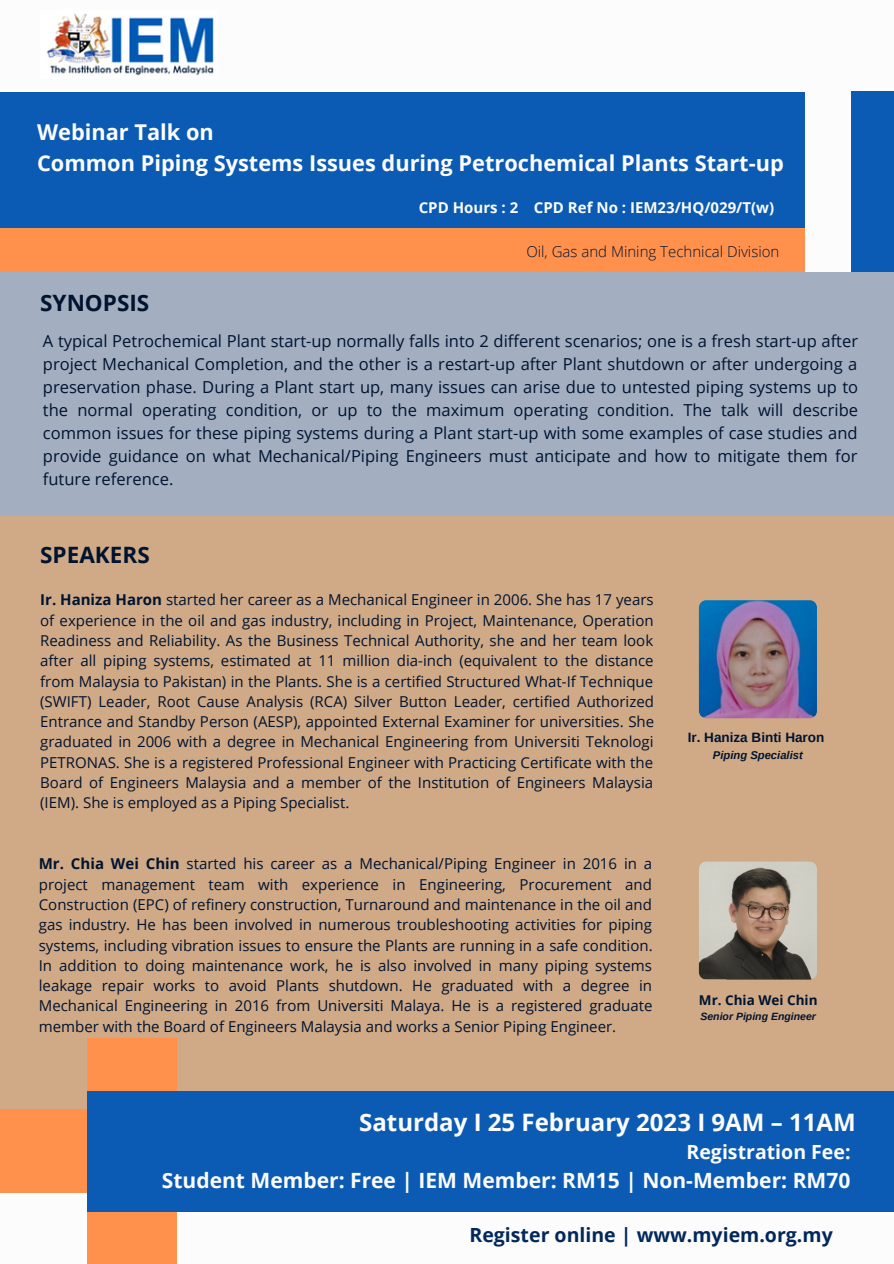
<style>
.page{position:relative;width:894px;height:1264px;background:#fff}
.page>*{position:absolute;margin:0;border:0;box-sizing:border-box;transform-origin:0 0}
.t1{font:700 24px "Open Sans";color:#fcfcfc}
.t2{font:700 22.5px "Open Sans";color:#001430}
.t3{font:700 21.75px/30.5px "Open Sans";color:#fcfcfc}
.t4{font:700 21px "Open Sans";color:#fcfcfc}
.t5{font:700 19.5px "Open Sans";color:#02285b}
.t6{font:700 19.5px "Open Sans";color:#fcfcfc}
.t7{font:16.5px/23px "Open Sans";color:#001430;text-align:justify}
.t8{font:15px/20.2px "Open Sans";color:#001430;text-align:justify}
.t9{font:700 15px "Open Sans";color:#fcfcfc}
.t10{font:300 15px "Open Sans";color:#001430}
.t11{font:700 13.5px "Arimo";color:#001430}
.t12{font:700 13.5px "Open Sans";color:#001430}
.t13{font:italic 700 11.25px "Arimo";color:#001430}
.t14{font:italic 700 10.5px "Arimo";color:#001430}
.s1{font-weight:700}
</style>
<div class="page">
<div style="left:87px;top:1180px;width:89px;height:83px;background:#ff914d"></div>
<div style="left:850px;top:92px;width:43px;height:191px;background:#0b5bb4"></div>
<div style="left:0;top:92px;width:805px;height:139px;background:#0b5bb4"></div>
<div style="left:0;top:228px;width:804px;height:52px;background:#ff914d"></div>
<div style="left:0;top:272px;width:893px;height:378px;background:#a3aec1"></div>
<div style="left:0;top:516px;width:893px;height:609px;background:#d0a986"></div>
<div style="left:87px;top:1038px;width:89px;height:94px;background:#ff914d"></div>
<img style="left:46px;top:13px;width:168px;height:63px">
<div style="left:0;top:1109px;width:89px;height:83px;background:#ff914d"></div>
<img style="left:698px;top:600px;width:118px;height:118px;border-radius:7px">
<div style="left:87px;top:1091px;width:806px;height:120px;background:#0b5bb4"></div>
<img style="left:698px;top:861px;width:118px;height:118px;border-radius:7px">
<h3 class="t3" style="left:37px;top:116px;width:748px">Webinar Talk on<br>Common Piping Systems Issues during Petrochemical Plants Start-up</h3>
<p class="t9" style="left:418px;top:197px;width:357px">CPD Hours : 2 CPD Ref No : IEM23/HQ/029/T(w)</p>
<h2 class="t2" style="left:40px;top:287px;width:110px">SYNOPSIS</h2>
<p class="t10" style="left:526px;top:240px;width:254px">Oil, Gas and Mining Technical Division</p>
<p class="t7" style="left:43px;top:329px;width:816px">A typical Petrochemical Plant start-up normally falls into 2 different scenarios; one is a fresh start-up after project Mechanical Completion, and the other is a restart-up after Plant shutdown or after undergoing a preservation phase. During a Plant start up, many issues can arise due to untested piping systems up to the normal operating condition, or up to the maximum operating condition. The talk will describe common issues for these piping systems during a Plant start-up with some examples of case studies and provide guidance on what Mechanical/Piping Engineers must anticipate and how to mitigate them for future reference.</p>
<h2 class="t2" style="left:40px;top:539px;width:111px">SPEAKERS</h2>
<p class="t8" style="left:40px;top:589px;width:615px"><span class="s1">Ir. Haniza Haron</span> started her career as a Mechanical Engineer in 2006. She has 17 years of experience in the oil and gas industry, including in Project, Maintenance, Operation Readiness and Reliability. As the Business Technical Authority, she and her team look after all piping systems, estimated at 11 million dia-inch (equivalent to the distance from Malaysia to Pakistan) in the Plants. She is a certified Structured What-If Technique (SWIFT) Leader, Root Cause Analysis (RCA) Silver Button Leader, certified Authorized Entrance and Standby Person (AESP), appointed External Examiner for universities. She graduated in 2006 with a degree in Mechanical Engineering from Universiti Teknologi PETRONAS. She is a registered Professional Engineer with Practicing Certificate with the Board of Engineers Malaysia and a member of the Institution of Engineers Malaysia (IEM). She is employed as a Piping Specialist.</p>
<p class="t8" style="left:39px;top:853px;width:615px"><span class="s1">Mr. Chia Wei Chin</span> started his career as a Mechanical/Piping Engineer in 2016 in a project management team with experience in Engineering, Procurement and Construction (EPC) of refinery construction, Turnaround and maintenance in the oil and gas industry. He has been involved in numerous troubleshooting activities for piping systems, including vibration issues to ensure the Plants are running in a safe condition.<br>In addition to doing maintenance work, he is also involved in many piping systems leakage repair works to avoid Plants shutdown. He graduated with a degree in Mechanical Engineering in 2016 from Universiti Malaya. He is a registered graduate member with the Board of Engineers Malaysia and works a Senior Piping Engineer.</p>
<p class="t11" style="left:687px;top:730px;width:138px">Ir. Haniza Binti Haron</p>
<p class="t13" style="left:712px;top:749px;width:91px">Piping Specialist</p>
<p class="t12" style="left:698px;top:990px;width:120px">Mr. Chia Wei Chin</p>
<p class="t14" style="left:700px;top:1010px;width:117px">Senior Piping Engineer</p>
<h1 class="t1" style="left:359px;top:1105px;width:498px">Saturday I 25 February 2023 I 9AM – 11AM</h1>
<h3 class="t6" style="left:686px;top:1138px;width:165px">Registration Fee:</h3>
<h3 class="t4" style="left:162px;top:1165px;width:689px">Student Member: Free | IEM Member: RM15 | Non-Member: RM70</h3>
<h3 class="t5" style="left:469px;top:1221px;width:364px">Register online | www.myiem.org.my</h3>
</div>
